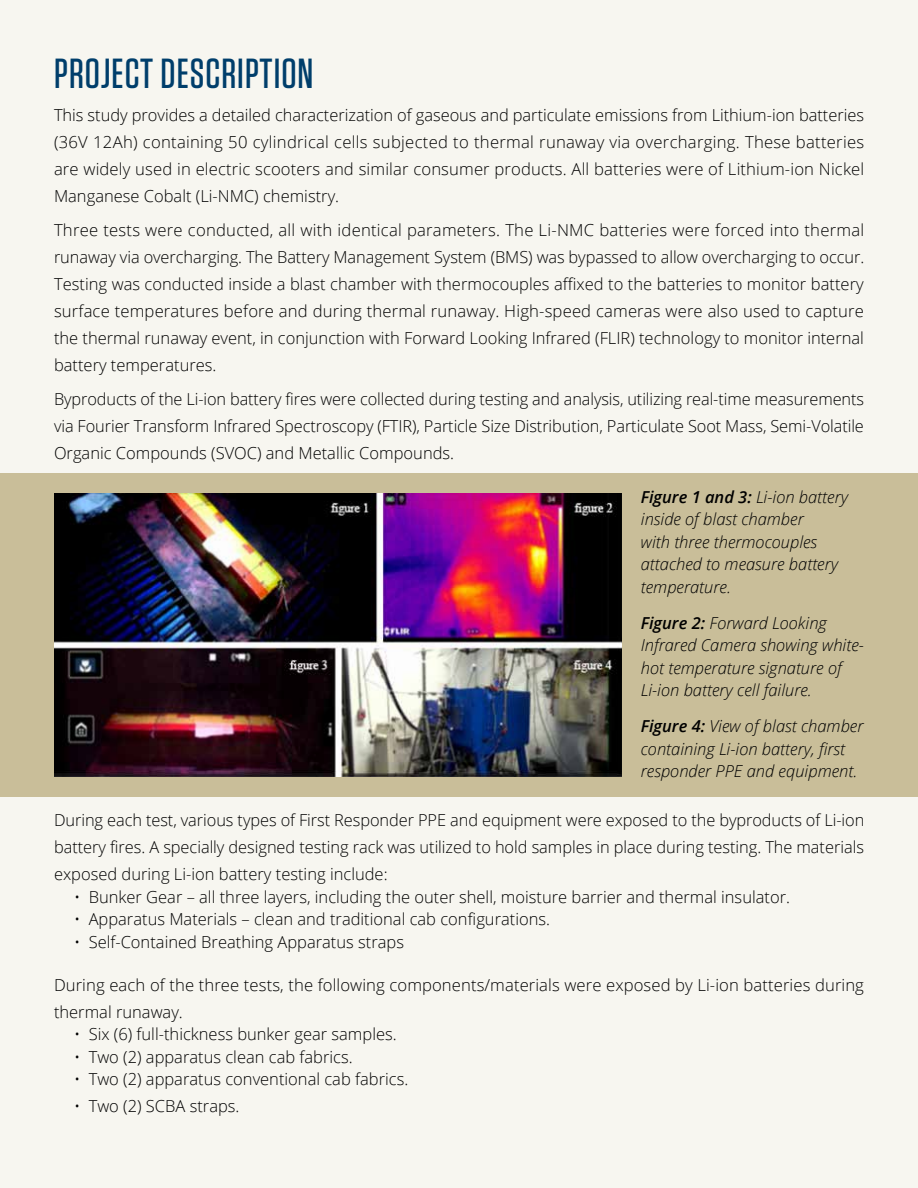
<style>
.page{position:relative;width:918px;height:1188px;background:#f7f6f0}
.page>*{position:absolute;margin:0;border:0;box-sizing:border-box;transform-origin:0 0}
.Section_Title_-_H2{font:500 42px "Tungsten";letter-spacing:.025em;color:#003e6b}
.Body_-_P{font:300 16.5px/27px "Open Sans";color:#000;text-align:justify}
.Body_-_P-2{font:italic 300 16.5px/22.5px "Open Sans";color:#000}
.s1{font-weight:600}
</style>
<div class="page">
<div style="left:0;top:473px;width:918px;height:324px;background:#c9be99"></div>
<img style="left:55px;top:493px;width:567px;height:284px">
<h2 class="Section_Title_-_H2" style="left:54px;top:51px;width:261px">PROJECT DESCRIPTION</h2>
<p class="Body_-_P" style="left:54px;top:101px;width:812px">This study provides a detailed characterization of gaseous and particulate emissions from Lithium-ion batteries (36V 12Ah) containing 50 cylindrical cells subjected to thermal runaway via overcharging. These batteries are widely used in electric scooters and similar consumer products. All batteries were of Lithium-ion Nickel Manganese Cobalt (Li-NMC) chemistry.</p>
<p class="Body_-_P" style="left:54px;top:216px;width:812px">Three tests were conducted, all with identical parameters. The Li-NMC batteries were forced into thermal runaway via overcharging. The Battery Management System (BMS) was bypassed to allow overcharging to occur.<br>Testing was conducted inside a blast chamber with thermocouples affixed to the batteries to monitor battery surface temperatures before and during thermal runaway. High-speed cameras were also used to capture the thermal runaway event, in conjunction with Forward Looking Infrared (FLIR) technology to monitor internal battery temperatures.</p>
<p class="Body_-_P" style="left:54px;top:385px;width:812px">Byproducts of the Li-ion battery fires were collected during testing and analysis, utilizing real-time measurements via Fourier Transform Infrared Spectroscopy (FTIR), Particle Size Distribution, Particulate Soot Mass, Semi-Volatile Organic Compounds (SVOC) and Metallic Compounds.</p>
<p class="Body_-_P-2" style="left:641px;top:485px;width:209px"><span class="s1">Figure 1 and 3:</span> Li-ion battery inside of blast chamber<br>with three thermocouples attached to measure battery temperature.</p>
<p class="Body_-_P-2" style="left:641px;top:611px;width:225px"><span class="s1">Figure 2:</span> Forward Looking<br>Infrared Camera showing white&shy;hot temperature signature of<br>Li-ion battery cell failure.</p>
<p class="Body_-_P-2" style="left:641px;top:715px;width:224px"><span class="s1">Figure 4:</span> View of blast chamber containing Li-ion battery, first responder PPE and equipment.</p>
<p class="Body_-_P" style="left:54px;top:806px;width:812px">During each test, various types of First Responder PPE and equipment were exposed to the byproducts of Li-ion battery fires. A specially designed testing rack was utilized to hold samples in place during testing. The materials exposed during Li-ion battery testing include:</p>
<p class="Body_-_P" style="left:74px;top:883px;width:717px">• Bunker Gear – all three layers, including the outer shell, moisture barrier and thermal insulator.</p>
<p class="Body_-_P" style="left:74px;top:905px;width:477px">• Apparatus Materials – clean and traditional cab configurations.</p>
<p class="Body_-_P" style="left:74px;top:928px;width:331px">• Self-Contained Breathing Apparatus straps</p>
<p class="Body_-_P" style="left:54px;top:971px;width:812px">During each of the three tests, the following components/materials were exposed by Li-ion batteries during thermal runaway.</p>
<p class="Body_-_P" style="left:74px;top:1020px;width:324px">• Six (6) full-thickness bunker gear samples.</p>
<p class="Body_-_P" style="left:74px;top:1043px;width:280px">• Two (2) apparatus clean cab fabrics.</p>
<p class="Body_-_P" style="left:74px;top:1065px;width:336px">• Two (2) apparatus conventional cab fabrics.</p>
<p class="Body_-_P" style="left:74px;top:1092px;width:167px">• Two (2) SCBA straps.</p>
</div>
